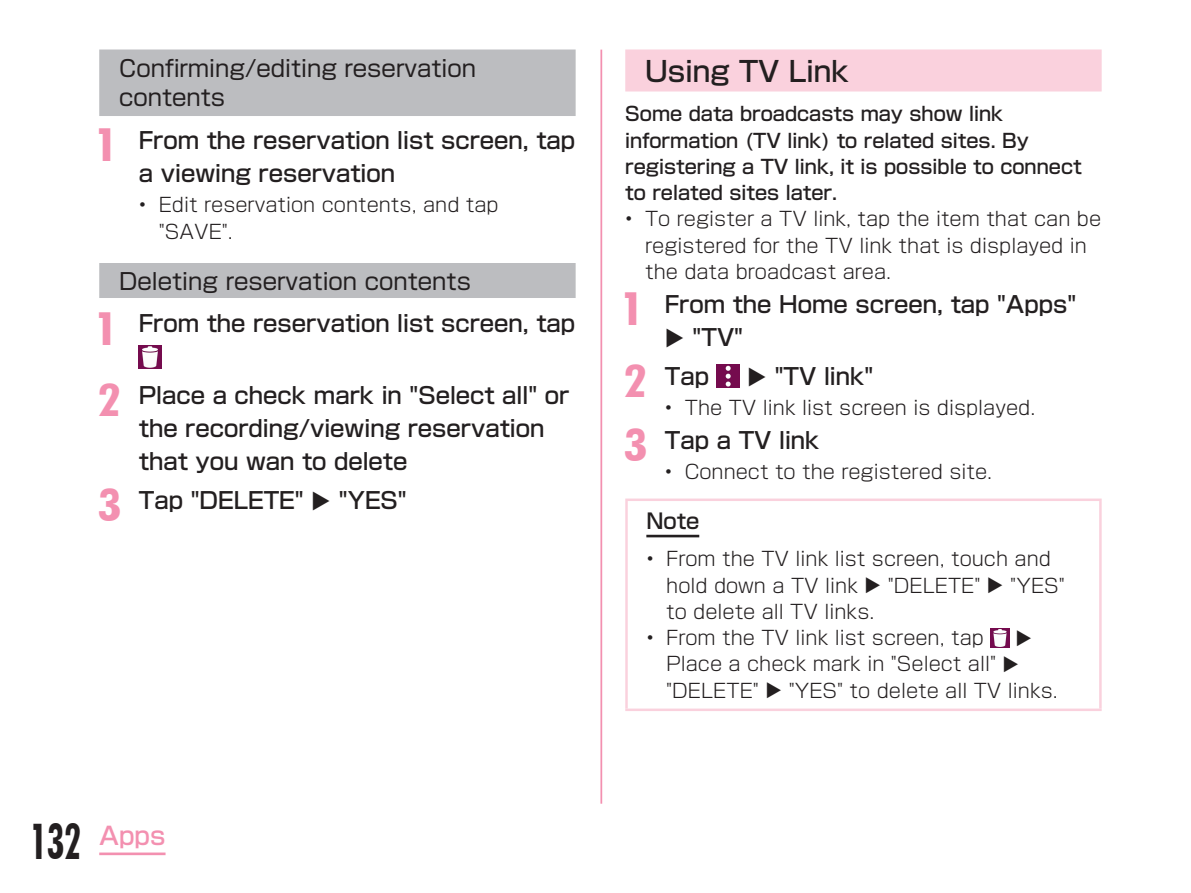
<style>
.page{position:relative;width:1191px;height:893px;background:#fff}
.page>*{position:absolute;margin:0;border:0;box-sizing:border-box;transform-origin:0 0}
.t1{font:500 28px "Shin Go Pro";color:#231f20}
.t2{font:500 24.5px "Shin Go Pro";color:#f390b0}
.t3{font:500 22.75px/33.2px "Shin Go Pro";color:#231f20}
.t4{font:22.75px/29.8px "Shin Go Pro";color:#231f20}
.t5{font:500 21px "Shin Go Pro";color:#231f20}
.t6{font:300 19.25px/26.2px "Shin Go Pro";color:#231f20}
.t7{font:500 19.25px/26.2px "Shin Go Pro";color:#231f20}
.s1{font-family:"LG Step";font-weight:400;font-size:45.5px;color:#f390b0}
.s2{font-weight:400}
.s3{font-family:"Futura BT";font-weight:700;font-stretch:condensed;font-size:49px;color:#231f20}
</style>
<div class="page">
<div style="left:99px;top:50px;width:476px;height:66px;background:#bcbdc0"></div>
<div style="left:99px;top:263px;width:476px;height:35px;background:#bcbdc0"></div>
<img style="left:139px;top:346px;width:23px;height:22px">
<div style="left:625px;top:49px;width:476px;height:42px;background:#fad1dd"></div>
<img style="left:717px;top:365px;width:22px;height:22px">
<hr style="left:625px;top:499px;width:476px;height:2px;background:#fad1dd">
<hr style="left:625px;top:501px;width:3px;height:208px;background:#fad1dd">
<hr style="left:1099px;top:501px;width:2px;height:208px;background:#fad1dd">
<hr style="left:625px;top:709px;width:476px;height:2px;background:#fad1dd">
<hr style="left:646px;top:535px;width:53px;height:2px;background:#231f20">
<img style="left:990px;top:628px;width:19px;height:19px">
<hr style="left:600px;top:50px;width:2px;height:754px;background:#f390b0">
<hr style="left:99px;top:852px;width:66px;height:3px;background:#f390b0">
<p class="t4" style="left:119px;top:50px;width:358px">Confirming/editing reservation contents</p>
<p class="t3" style="left:139px;top:121px;width:438px;text-indent:-40px"><span class="s1">A</span> From the reservation list screen, tap a viewing reservation</p>
<p class="t6" style="left:159px;top:190px;width:341px;text-indent:-20px">• Edit reservation contents, and tap "SAVE".</p>
<p class="t3" style="left:99px;top:257px;width:477px;line-height:42.7px;text-indent:20px"><span class="s2">Deleting reservation contents<br></span><span class="s1">A</span> From the reservation list screen, tap</p>
<p class="t3" style="left:139px;top:376px;width:432px;text-indent:-40px"><span class="s1">B</span> Place a check mark in "Select all" or the recording/viewing reservation that you wan to delete</p>
<p class="t3" style="left:99px;top:481px;width:309px"><span class="s1">C</span> Tap "DELETE" ◆ "YES"</p>
<p class="t2" style="left:30px;top:816px;width:137px"><span class="s3">132</span> Apps</p>
<h1 class="t1" style="left:645px;top:49px;width:205px">Using TV Link</h1>
<p class="t7" style="left:625px;top:99px;width:458px">Some data broadcasts may show link information (TV link) to related sites. By registering a TV link, it is possible to connect to related sites later.</p>
<p class="t6" style="left:645px;top:204px;width:457px;text-indent:-20px">• To register a TV link, tap the item that can be registered for the TV link that is displayed in the data broadcast area.</p>
<p class="t3" style="left:625px;top:285px;width:452px"><span class="s1">A</span> From the Home screen, tap "Apps"</p>
<p class="t3" style="left:625px;top:315px;width:119px;line-height:38.9px;text-indent:40px">◆ "TV"<br><span class="s1">B</span> Tap</p>
<p class="t3" style="left:747px;top:357px;width:128px">◆ "TV link"</p>
<p class="t6" style="left:665px;top:392px;width:372px">• The TV link list screen is displayed.</p>
<p class="t3" style="left:625px;top:421px;width:196px"><span class="s1">C</span> Tap a TV link</p>
<p class="t6" style="left:665px;top:456px;width:329px">• Connect to the registered site.</p>
<p class="t5" style="left:646px;top:504px;width:54px">Note</p>
<p class="t6" style="left:666px;top:544px;width:400px;text-indent:-20px">• From the TV link list screen, touch and hold down a TV link ◆ "DELETE" ◆ "YES" to delete all TV links.</p>
<p class="t6" style="left:646px;top:622px;width:339px">• From the TV link list screen, tap</p>
<p class="t6" style="left:666px;top:649px;width:393px">Place a check mark in "Select all" ◆ "DELETE" ◆ "YES" to delete all TV links.</p>
</div>
